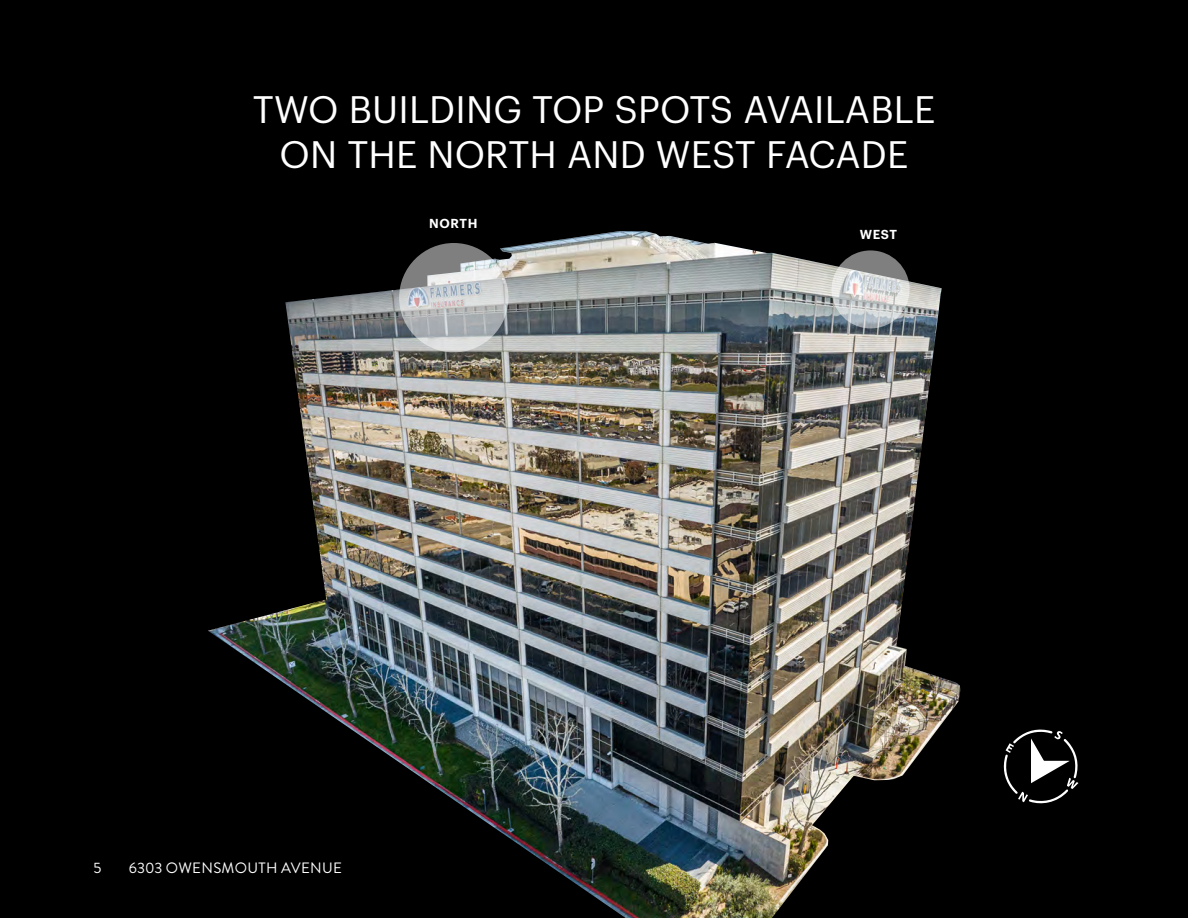
<style>
.page{position:relative;width:1188px;height:918px;background:#000}
.page>*{position:absolute;margin:0;border:0;box-sizing:border-box;transform-origin:0 0}
.t1{font:37.5px/45px "Graphik";letter-spacing:.005em;color:#fff;text-align:center}
.t2{font:15px "Brandon Grotesque";letter-spacing:.02em;color:#fff}
.t3{font:600 12.75px "Graphik";letter-spacing:.05em;color:#fff}
</style>
<div class="page">
<img style="left:208px;top:231px;width:752px;height:687px">
<svg style="left:399px;top:243px;width:109px;height:109px;background:#b5b8ba"></svg>
<svg style="left:832px;top:250px;width:78px;height:78px;background:#b9bbbc"></svg>
<svg style="left:1003px;top:729px;width:76px;height:75px"></svg>
<p class="t1" style="left:253px;top:84px;width:684px">TWO BUILDING TOP SPOTS AVAILABLE<br>ON THE NORTH AND WEST FACADE</p>
<p class="t3" style="left:429px;top:213px;width:50px">NORTH</p>
<p class="t2" style="left:94px;top:858px;width:9px">5</p>
<p class="t2" style="left:129px;top:858px;width:215px">6303 OWENSMOUTH AVENUE</p>
<p class="t3" style="left:860px;top:224px;width:39px">WEST</p>
</div>
